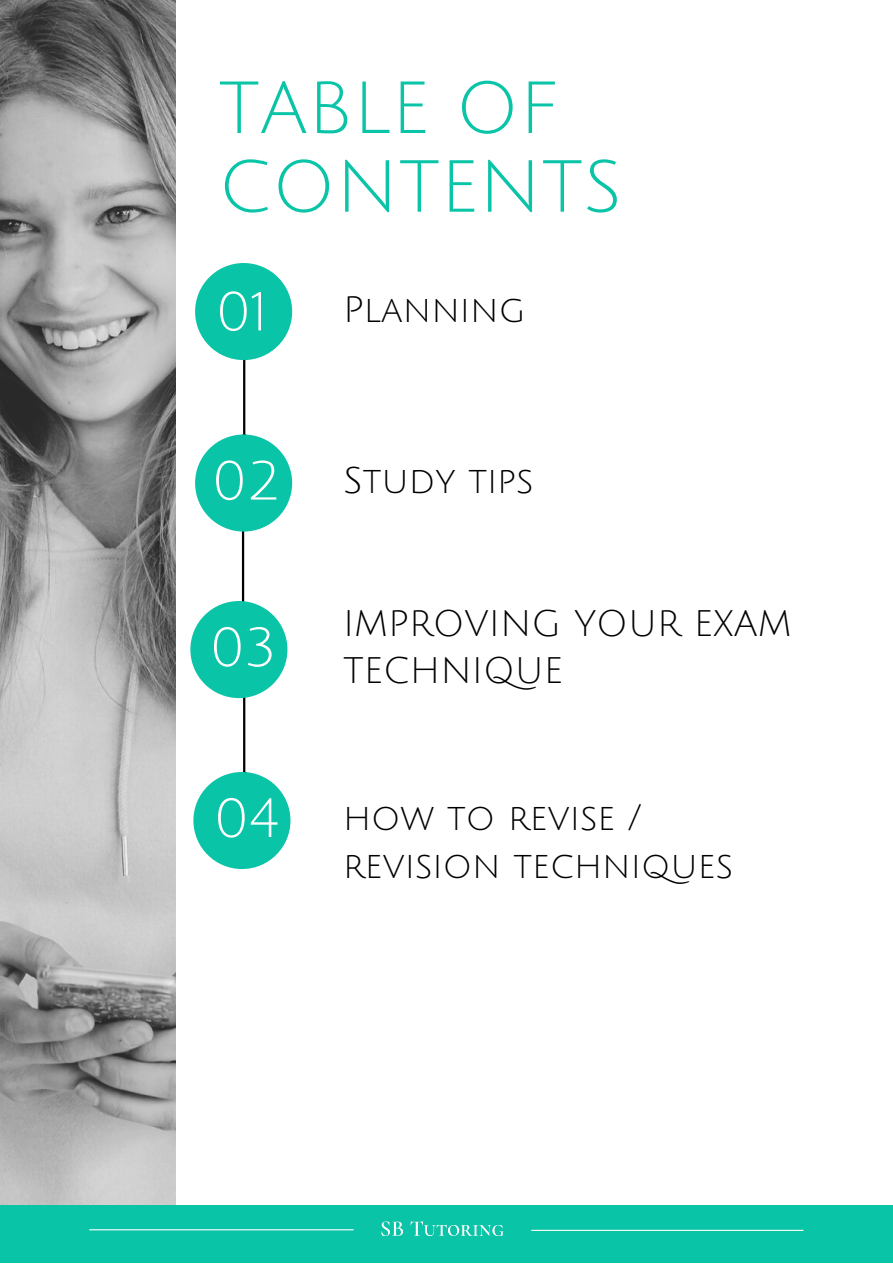
<style>
.page{position:relative;width:893px;height:1264px;background:#fff}
.page>*{position:absolute;margin:0;border:0;box-sizing:border-box;transform-origin:0 0}
.t1{font:72px/78.8px "Julius Sans One";color:#0ac4a8}
.t2{font:53.7px "Julius Sans One";color:#fff}
.t3{font:36px/47.5px "Julius Sans One";color:#000}
</style>
<div class="page">
<img style="left:0;top:0;width:175px;height:1205px">
<hr style="left:243px;top:358px;width:2px;height:77px;background:#000">
<hr style="left:242px;top:528px;width:2px;height:76px;background:#000">
<hr style="left:243px;top:696px;width:2px;height:76px;background:#000">
<div style="left:240px;top:771px;width:9px;height:9px;border:2px solid #000;border-radius:50%"></div>
<div style="left:0;top:1205px;width:892px;height:57px;background:#0ac4a8"></div>
<div style="left:195px;top:263px;width:97px;height:97px;background:#0ac4a8;border-radius:50%"></div>
<div style="left:195px;top:434px;width:97px;height:97px;background:#0ac4a8;border-radius:50%"></div>
<div style="left:190px;top:601px;width:97px;height:97px;background:#0ac4a8;border-radius:50%"></div>
<div style="left:193px;top:772px;width:97px;height:97px;background:#0ac4a8;border-radius:50%"></div>
<hr style="left:89px;top:1229px;width:264px;height:1px;background:#fff">
<hr style="left:531px;top:1229px;width:272px;height:1px;background:#fff">
<img style="left:381px;top:1221px;width:123px;height:15px">
<p class="t1" style="left:218px;top:71px;width:405px">TABLE OF<br>CONTENTS</p>
<p class="t2" style="left:216px;top:284px;width:54px">01</p>
<p class="t2" style="left:212px;top:453px;width:70px">02</p>
<p class="t2" style="left:210px;top:619px;width:68px">03</p>
<p class="t3" style="left:343px;top:286px;width:184px">Planning</p>
<p class="t3" style="left:343px;top:457px;width:192px">Study tips</p>
<p class="t3" style="left:343px;top:600px;width:450px">IMPROVING YOUR EXAM<br>TECHNIQUE</p>
<p class="t2" style="left:214px;top:790px;width:66px">04</p>
<p class="t3" style="left:343px;top:795px;width:391px">how to revise / revision techniques</p>
</div>
